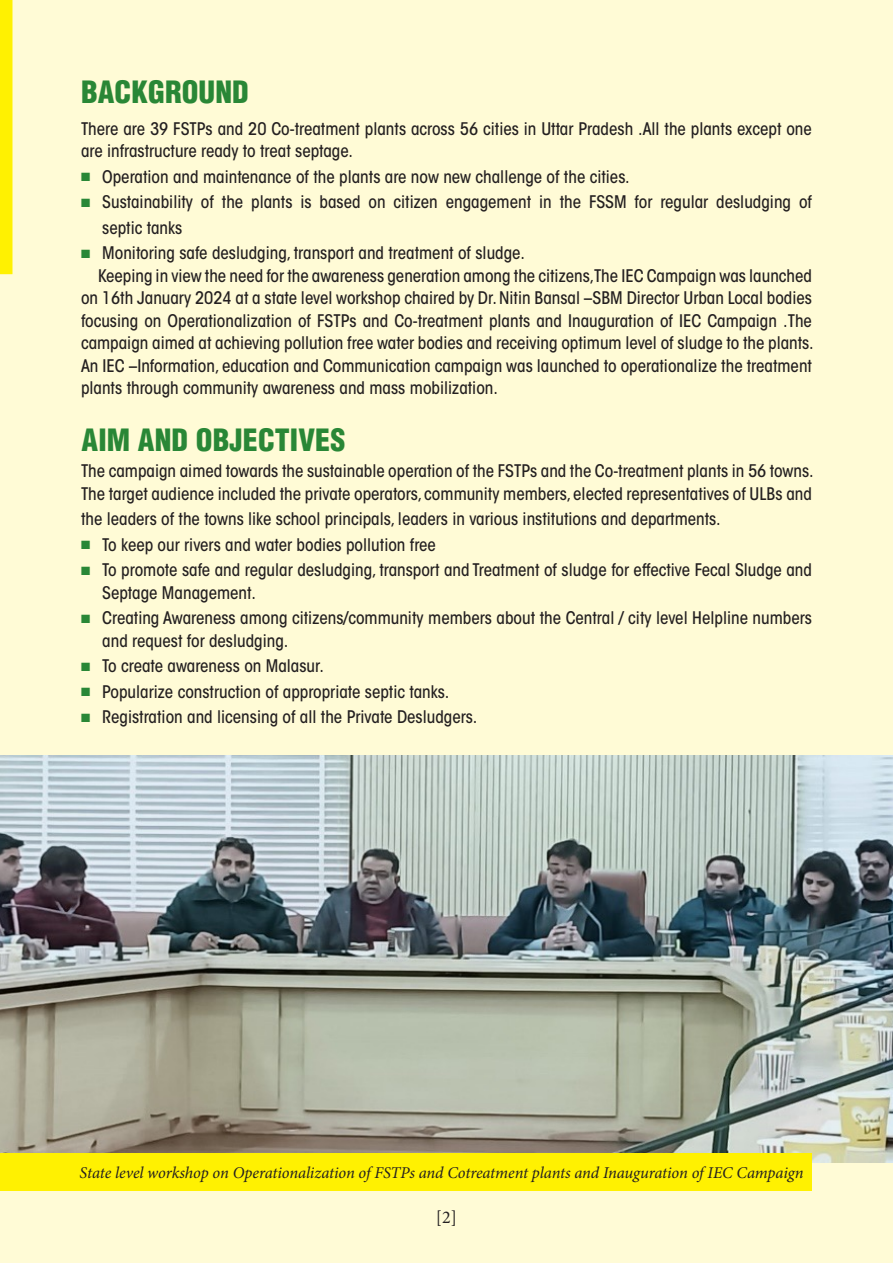
<style>
.page{position:relative;width:893px;height:1263px;background:#fffbd6}
.page>*{position:absolute;margin:0;border:0;box-sizing:border-box;transform-origin:0 0}
.t1{font:900 condensed 30px "Helvetica LT Std";letter-spacing:.005em;color:#298736}
.t2{font:18px "Minion Pro";color:#231f20}
.t3{font:500 condensed 17.25px/22.5px "ITC Avant Garde Std";color:#231f20}
.t4{font:italic 16.5px "Minion Pro";letter-spacing:-.01em;color:#231f20}
.s1{color:#298736}
</style>
<div class="page">
<div style="left:0;top:0;width:12px;height:274px;background:#fff101"></div>
<img style="left:0;top:756px;width:893px;height:407px">
<div style="left:0;top:1153px;width:812px;height:38px;background:#fff101"></div>
<p class="t1" style="left:81px;top:73px;width:169px">BACKGROUND</p>
<p class="t3" style="left:81px;top:117px;width:732px">There are 39 FSTPs and 20 Co-treatment plants across 56 cities in Uttar Pradesh .All the plants except one are infrastructure ready to treat septage.</p>
<p class="t3" style="left:81px;top:165px;width:550px"><span class="s1">■</span> Operation and maintenance of the plants are now new challenge of the cities.</p>
<p class="t3" style="left:102px;top:189px;width:711px;line-height:25.5px;text-indent:-21px"><span class="s1">■</span> Sustainability of the plants is based on citizen engagement in the FSSM for regular desludging of septic tanks</p>
<p class="t3" style="left:81px;top:242px;width:445px"><span class="s1">■</span> Monitoring safe desludging, transport and treatment of sludge.</p>
<p class="t3" style="left:81px;top:264px;width:734px;text-align:justify;text-indent:17px">Keeping in view the need for the awareness generation among the citizens,The IEC Campaign was launched on 16th January 2024 at a state level workshop chaired by Dr. Nitin Bansal –SBM Director Urban Local bodies focusing on Operationalization of FSTPs and Co-treatment plants and Inauguration of IEC Campaign .The campaign aimed at achieving pollution free water bodies and receiving optimum level of sludge to the plants.<br>An IEC –Information, education and Communication campaign was launched to operationalize the treatment plants through community awareness and mass mobilization.</p>
<p class="t1" style="left:82px;top:421px;width:265px">AIM AND OBJECTIVES</p>
<p class="t3" style="left:81px;top:460px;width:734px">The campaign aimed towards the sustainable operation of the FSTPs and the Co-treatment plants in 56 towns.<br>The target audience included the private operators, community members, elected representatives of ULBs and</p>
<p class="t3" style="left:81px;top:508px;width:641px">the leaders of the towns like school principals, leaders in various institutions and departments.</p>
<p class="t3" style="left:81px;top:533px;width:356px"><span class="s1">■</span> To keep our rivers and water bodies pollution free</p>
<p class="t3" style="left:102px;top:559px;width:711px;text-indent:-21px"><span class="s1">■</span> To promote safe and regular desludging, transport and Treatment of sludge for effective Fecal Sludge and<br>Septage Management.</p>
<p class="t3" style="left:102px;top:607px;width:711px;text-indent:-21px"><span class="s1">■</span> Creating Awareness among citizens/community members about the Central / city level Helpline numbers and request for desludging.</p>
<p class="t3" style="left:81px;top:655px;width:245px"><span class="s1">■</span> To create awareness on Malasur.</p>
<p class="t3" style="left:81px;top:680px;width:370px"><span class="s1">■</span> Popularize construction of appropriate septic tanks.</p>
<p class="t3" style="left:81px;top:706px;width:398px"><span class="s1">■</span> Registration and licensing of all the Private Desludgers.</p>
<p class="t4" style="left:80px;top:1162px;width:725px">State level workshop on Operationalization of FSTPs and Cotreatment plants and Inauguration of IEC Campaign</p>
<p class="t2" style="left:436px;top:1205px;width:23px">[2]</p>
</div>
